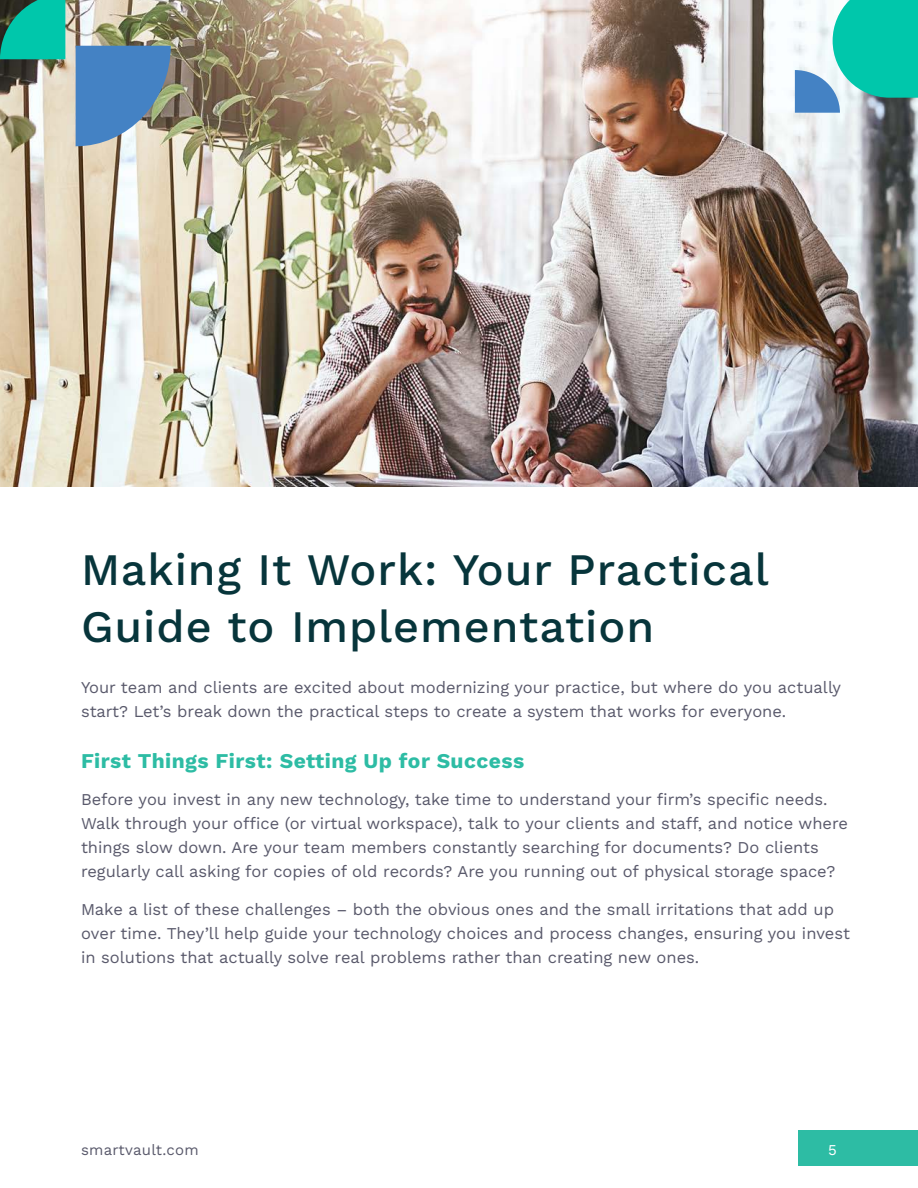
<style>
.page{position:relative;width:918px;height:1188px;background:#fff}
.page>*{position:absolute;margin:0;border:0;box-sizing:border-box;transform-origin:0 0}
.t1{font:45px/57px "Work Sans";letter-spacing:.02em;color:#07353b}
.Subhead_A{font:21px "Work Sans";letter-spacing:.025em;color:#2dbca4}
.Body_Text{font:16.5px/24px "Work Sans";color:#59596b}
.t2{font:15px "Work Sans";letter-spacing:.02em;color:#59596b}
.t3{font:15px "Work Sans";color:#fff}
</style>
<div class="page">
<div style="left:798px;top:1130px;width:120px;height:36px;background:#2dbca4"></div>
<img style="left:0;top:0;width:918px;height:486px">
<svg style="left:76px;top:46px;width:95px;height:100px;background:#5c8cbb"></svg>
<svg style="left:0;top:0;width:65px;height:59px;background:#07ad94"></svg>
<svg style="left:795px;top:0;width:123px;height:113px"></svg>
<p class="t1" style="left:81px;top:539px;width:689px">Making It Work: Your Practical<br>Guide to Implementation</p>
<p class="Body_Text" style="left:81px;top:675px;width:762px">Your team and clients are excited about modernizing your practice, but where do you actually start? Let’s break down the practical steps to create a system that works for everyone.</p>
<p class="Subhead_A" style="left:81px;top:745px;width:445px">First Things First: Setting Up for Success</p>
<p class="Body_Text" style="left:81px;top:787px;width:769px">Before you invest in any new technology, take time to understand your firm’s specific needs.<br>Walk through your office (or virtual workspace), talk to your clients and staff, and notice where things slow down. Are your team members constantly searching for documents? Do clients regularly call asking for copies of old records? Are you running out of physical storage space?</p>
<p class="Body_Text" style="left:81px;top:897px;width:771px">Make a list of these challenges – both the obvious ones and the small irritations that add up over time. They’ll help guide your technology choices and process changes, ensuring you invest in solutions that actually solve real problems rather than creating new ones.</p>
<p class="t2" style="left:81px;top:1138px;width:119px">smartvault.com</p>
<p class="t3" style="left:828px;top:1138px;width:10px">5</p>
</div>
